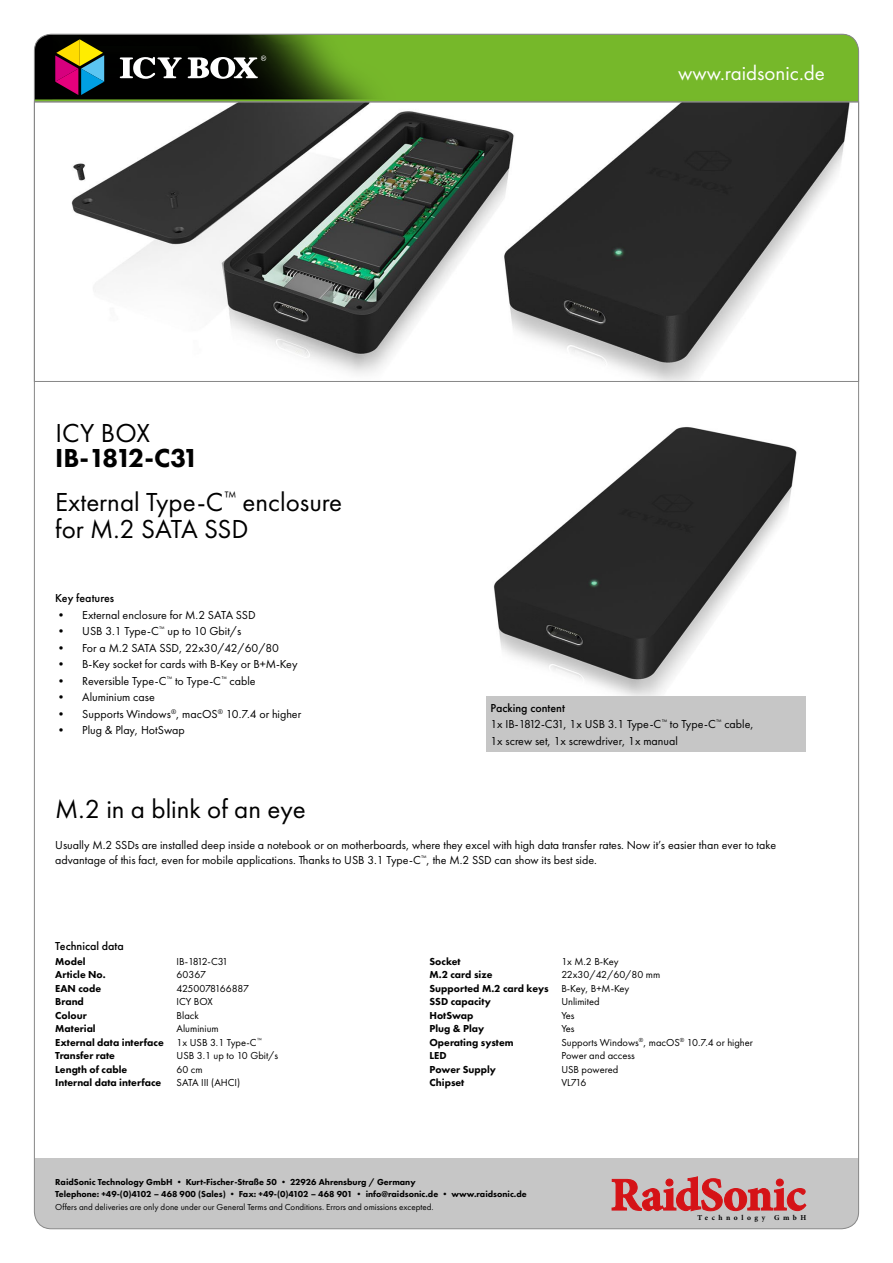
<style>
.page{position:relative;width:893px;height:1263px;background:#fff}
.page>*{position:absolute;margin:0;border:0;box-sizing:border-box;transform-origin:0 0}
.Titel_icybox{font:27px/27px "Futura PT";color:#000}
.fließtext{font:27px "Futura PT";color:#000}
.Produktname{font:800 27px "Futura PT";letter-spacing:-.105em;color:#000}
.t1{font:21px "Futura PT";color:#fff}
.fließtext-2{font:12px/14.4px "Futura PT";color:#000}
.t2{font:500 12px "Futura PT";color:#000}
.Technische_daten_fet{font:800 10.5px "Futura PT";color:#000}
.Technische_Daten_dün{font:10.5px "Futura PT";color:#000}
.Technische_Daten_dün-2{font:10.5px "Futura PT";letter-spacing:-.045em;color:#000}
.Technische_Daten_dün-3{font:10.5px "Futura PT";letter-spacing:-.13em;color:#000}
.Fuß{font:800 9px "Futura PT";color:#000}
.Fuß-2{font:9px "Futura PT";color:#000}
.t3{font:700 7.5px "Minion Pro";letter-spacing:.47em;color:#000}
</style>
<div class="page">
<svg style="left:36px;top:102px;width:821px;height:280px"></svg>
<img style="left:493px;top:427px;width:304px;height:269px">
<div style="left:34px;top:1159px;width:825px;height:70px;background:#c6c6c6"></div>
<svg style="left:612px;top:1176px;width:194px;height:35px"></svg>
<svg style="left:34px;top:34px;width:825px;height:68px;background:#5c8d24"></svg>
<svg style="left:120px;top:56px;width:146px;height:23px"></svg>
<svg style="left:55px;top:39px;width:49px;height:56px;background:#755b4e"></svg>
<div style="left:486px;top:696px;width:320px;height:55px;background:#c6c6c6"></div>
<p class="Titel_icybox" style="left:55px;top:419px;width:96px">ICY BOX</p>
<p class="Produktname" style="left:55px;top:441px;width:145px">IB-1812-C31</p>
<p class="Titel_icybox" style="left:55px;top:488px;width:288px">External Type-C<sup>™</sup> enclosure for M.2 SATA SSD</p>
<p class="t2" style="left:55px;top:591px;width:60px">Key features</p>
<p class="fließtext-2" style="left:55px;top:607px;width:202px">• External enclosure for M.2 SATA SSD</p>
<p class="fließtext-2" style="left:55px;top:624px;width:187px">• USB 3.1 Type-C<sup>™</sup> up to 10 Gbit/s</p>
<p class="fließtext-2" style="left:55px;top:640px;width:225px">• For a M.2 SATA SSD, 22x30/42/60/80</p>
<p class="fließtext-2" style="left:55px;top:657px;width:244px">• B-Key socket for cards with B-Key or B+M-Key</p>
<p class="fließtext-2" style="left:55px;top:673px;width:202px">• Reversible Type-C<sup>™</sup> to Type-C<sup>™</sup> cable</p>
<p class="fließtext-2" style="left:55px;top:690px;width:101px">• Aluminium case</p>
<p class="fließtext-2" style="left:55px;top:706px;width:248px">• Supports Windows<sup>®</sup>, macOS<sup>®</sup> 10.7.4 or higher</p>
<p class="fließtext-2" style="left:55px;top:723px;width:131px">• Plug &amp; Play, HotSwap</p>
<p class="t1" style="left:678px;top:60px;width:148px">www.raidsonic.de</p>
<p class="t2" style="left:490px;top:700px;width:76px">Packing content</p>
<p class="fließtext-2" style="left:490px;top:716px;width:265px;line-height:16.5px">1x IB-1812-C31, 1x USB 3.1 Type-C<sup>™</sup> to Type-C<sup>™</sup> cable,<br>1x screw set, 1x screwdriver, 1x manual</p>
<p class="fließtext" style="left:55px;top:793px;width:252px">M.2 in a blink of an eye</p>
<p class="fließtext-2" style="left:55px;top:838px;width:722px">Usually M.2 SSDs are installed deep inside a notebook or on motherboards, where they excel with high data transfer rates. Now it’s easier than ever to take advantage of this fact, even for mobile applications. Thanks to USB 3.1 Type-C<sup>™</sup>, the M.2 SSD can show its best side.</p>
<p class="t2" style="left:55px;top:939px;width:70px">Technical data</p>
<p class="Technische_daten_fet" style="left:55px;top:954px;width:32px">Model</p>
<p class="Technische_daten_fet" style="left:55px;top:968px;width:52px">Article No.</p>
<p class="Technische_daten_fet" style="left:55px;top:981px;width:47px">EAN code</p>
<p class="Technische_daten_fet" style="left:55px;top:995px;width:30px">Brand</p>
<p class="Technische_daten_fet" style="left:55px;top:1008px;width:33px">Colour</p>
<p class="Technische_daten_fet" style="left:55px;top:1022px;width:42px">Material</p>
<p class="Technische_daten_fet" style="left:55px;top:1035px;width:110px">External data interface</p>
<p class="Technische_daten_fet" style="left:55px;top:1049px;width:61px">Transfer rate</p>
<p class="Technische_daten_fet" style="left:55px;top:1062px;width:73px">Length of cable</p>
<p class="Technische_daten_fet" style="left:55px;top:1076px;width:108px">Internal data interface</p>
<p class="Technische_Daten_dün-3" style="left:177px;top:955px;width:53px">IB-1812-C31</p>
<p class="Technische_Daten_dün" style="left:177px;top:968px;width:31px">60367</p>
<p class="Technische_Daten_dün-2" style="left:177px;top:982px;width:74px">4250078166887</p>
<p class="Technische_Daten_dün" style="left:177px;top:995px;width:38px">ICY BOX</p>
<p class="Technische_Daten_dün" style="left:177px;top:1009px;width:24px">Black</p>
<p class="Technische_Daten_dün" style="left:177px;top:1022px;width:44px">Aluminium</p>
<p class="Technische_Daten_dün" style="left:177px;top:1036px;width:87px">1x USB 3.1 Type-C<sup>™</sup></p>
<p class="Technische_Daten_dün" style="left:177px;top:1049px;width:103px">USB 3.1 up to 10 Gbit/s</p>
<p class="Technische_Daten_dün" style="left:177px;top:1063px;width:28px">60 cm</p>
<p class="Technische_Daten_dün" style="left:177px;top:1076px;width:65px">SATA III (AHCI)</p>
<p class="Technische_daten_fet" style="left:429px;top:954px;width:33px">Socket</p>
<p class="Technische_daten_fet" style="left:429px;top:968px;width:65px">M.2 card size</p>
<p class="Technische_daten_fet" style="left:429px;top:981px;width:121px">Supported M.2 card keys</p>
<p class="Technische_daten_fet" style="left:429px;top:995px;width:63px">SSD capacity</p>
<p class="Technische_daten_fet" style="left:429px;top:1008px;width:45px">HotSwap</p>
<p class="Technische_daten_fet" style="left:429px;top:1022px;width:56px">Plug &amp; Play</p>
<p class="Technische_daten_fet" style="left:429px;top:1035px;width:86px">Operating system</p>
<p class="Technische_daten_fet" style="left:429px;top:1049px;width:19px">LED</p>
<p class="Technische_daten_fet" style="left:429px;top:1062px;width:68px">Power Supply</p>
<p class="Technische_daten_fet" style="left:429px;top:1076px;width:36px">Chipset</p>
<p class="Technische_Daten_dün" style="left:561px;top:955px;width:59px">1x M.2 B-Key</p>
<p class="Technische_Daten_dün" style="left:561px;top:968px;width:100px">22x30/42/60/80 mm</p>
<p class="Technische_Daten_dün" style="left:561px;top:982px;width:70px">B-Key, B+M-Key</p>
<p class="Technische_Daten_dün" style="left:561px;top:995px;width:40px">Unlimited</p>
<p class="Technische_Daten_dün" style="left:561px;top:1009px;width:15px">Yes</p>
<p class="Technische_Daten_dün" style="left:561px;top:1022px;width:15px">Yes</p>
<p class="Technische_Daten_dün" style="left:561px;top:1036px;width:193px">Supports Windows<sup>®</sup>, macOS<sup>®</sup> 10.7.4 or higher</p>
<p class="Technische_Daten_dün" style="left:561px;top:1049px;width:75px">Power and access</p>
<p class="Technische_Daten_dün" style="left:561px;top:1063px;width:58px">USB powered</p>
<p class="Technische_Daten_dün" style="left:561px;top:1076px;width:27px">VL716</p>
<p class="Fuß" style="left:55px;top:1176px;width:362px">RaidSonic Technology GmbH • Kurt-Fischer-Straße 50 • 22926 Ahrensburg / Germany</p>
<p class="Fuß" style="left:55px;top:1188px;width:473px">Telephone: +49-(0)4102 – 468 900 (Sales) • Fax: +49-(0)4102 – 468 901 • info@raidsonic.de • www.raidsonic.de</p>
<p class="Fuß-2" style="left:55px;top:1202px;width:380px">Offers and deliveries are only done under our General Terms and Conditions. Errors and omissions excepted.</p>
<p class="t3" style="left:697px;top:1212px;width:110px">Technology GmbH</p>
</div>
